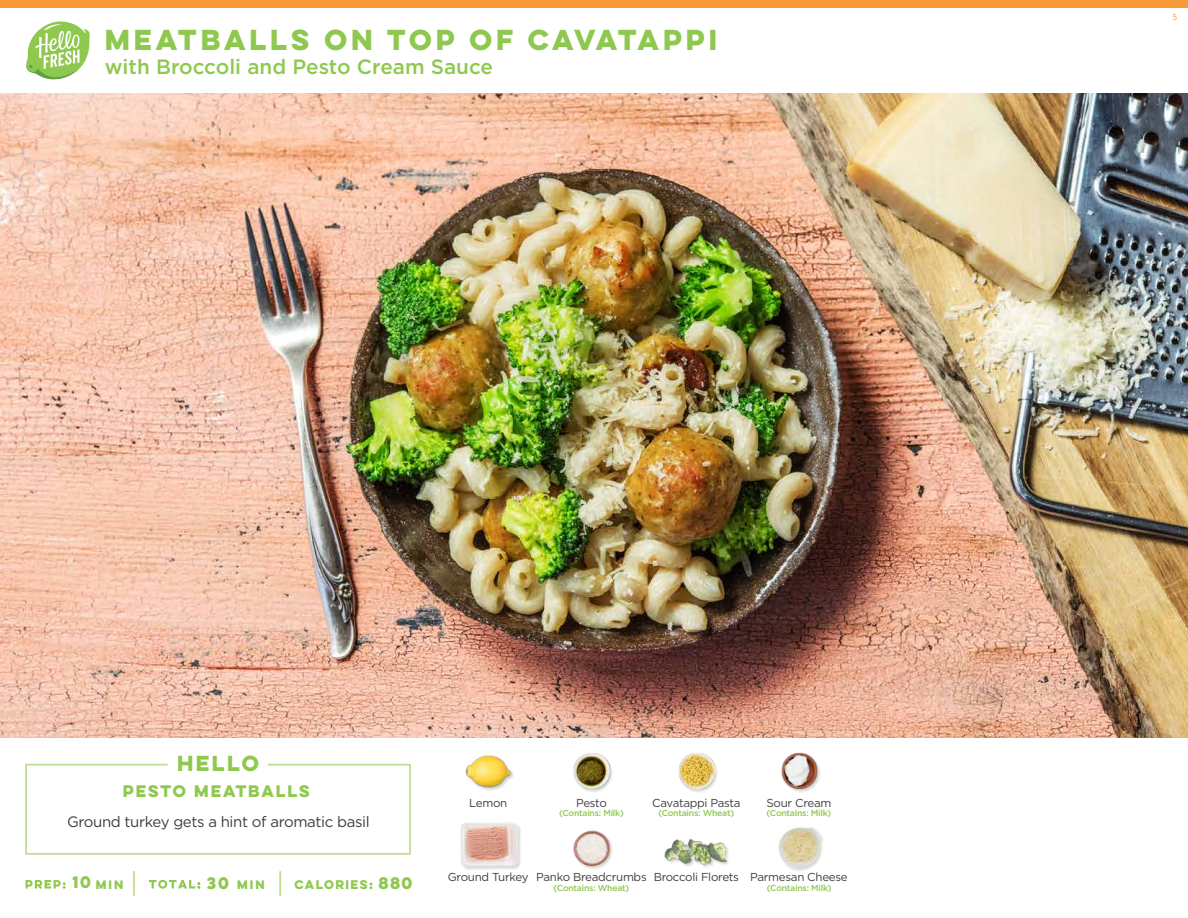
<style>
.page{position:relative;width:1188px;height:918px;background:#fff}
.page>*{position:absolute;margin:0;border:0;box-sizing:border-box;transform-origin:0 0}
.t1{font:700 25.8px "Lulo Clean One";letter-spacing:-.075em;color:#8fc84e}
.t2{font:500 20.7px "Gotham";color:#8fc84e}
.t3{font:700 19.5px "Lulo Clean One";letter-spacing:-.1em;color:#8fc84e}
.t4{font:15px "Gotham";letter-spacing:-.025em;color:#3e3e3f}
.t5{font:700 15px "Lulo Clean One";letter-spacing:-.1em;color:#8fc84e}
.t6{font:11.55px "Gotham";letter-spacing:-.025em;color:#3e3e3f}
.t7{font:700 11.25px "Lulo Clean One";letter-spacing:-.1em;color:#8fc84e}
.t8{font:700 10.95px "Lulo Clean One";letter-spacing:-.05em;color:#8fc84e}
.t9{font:9px "Source Sans Pro";color:#f89b39}
.t10{font:500 8.7px "Gotham";letter-spacing:-.025em;color:#8fc84e}
</style>
<div class="page">
<div style="left:0;top:0;width:1188px;height:8px;background:#f89b39"></div>
<img style="left:0;top:93px;width:1188px;height:644px">
<svg style="left:25px;top:763px;width:386px;height:92px"></svg>
<img style="left:465px;top:755px;width:48px;height:35px">
<div style="left:459px;top:823px;width:63px;height:48px;background:#231f20;opacity:.2"></div>
<img style="left:459px;top:822px;width:63px;height:46px">
<img style="left:678px;top:753px;width:39px;height:39px">
<div style="left:665px;top:839px;width:65px;height:30px;background:#231f20;opacity:.2"></div>
<img style="left:665px;top:839px;width:62px;height:29px">
<img style="left:573px;top:753px;width:39px;height:39px">
<div style="left:573px;top:830px;width:41px;height:40px;background:#231f20;opacity:.2"></div>
<img style="left:573px;top:830px;width:41px;height:38px">
<img style="left:781px;top:752px;width:39px;height:40px">
<div style="left:778px;top:827px;width:46px;height:45px;background:#231f20;opacity:.2"></div>
<img style="left:778px;top:827px;width:46px;height:41px">
<hr style="left:133px;top:871px;width:2px;height:25px;background:#bedb8e">
<hr style="left:279px;top:871px;width:2px;height:25px;background:#bedb8e">
<svg style="left:26px;top:21px;width:64px;height:59px"></svg>
<svg style="left:26px;top:880px;width:40px;height:9px"></svg>
<svg style="left:149px;top:880px;width:51px;height:9px"></svg>
<h1 class="t1" style="left:105px;top:20px;width:620px">MEATBALLS ON TOP OF CAVATAPPI</h1>
<h2 class="t2" style="left:105px;top:53px;width:390px">with Broccoli and Pesto Cream Sauce</h2>
<h3 class="t3" style="left:177px;top:748px;width:88px">HELLO</h3>
<p class="t5" style="left:123px;top:779px;width:192px">PESTO MEATBALLS</p>
<p class="t4" style="left:67px;top:812px;width:304px">Ground turkey gets a hint of aromatic basil</p>
<p class="t6" style="left:469px;top:795px;width:40px">Lemon</p>
<p class="t6" style="left:576px;top:795px;width:32px">Pesto</p>
<p class="t10" style="left:559px;top:807px;width:66px">(Contains: Milk)</p>
<p class="t6" style="left:652px;top:795px;width:90px">Cavatappi Pasta</p>
<p class="t6" style="left:767px;top:795px;width:66px">Sour Cream</p>
<p class="t10" style="left:658px;top:807px;width:77px">(Contains: Wheat)</p>
<p class="t10" style="left:767px;top:807px;width:66px">(Contains: Milk)</p>
<p class="t6" style="left:448px;top:870px;width:82px">Ground Turkey</p>
<p class="t6" style="left:536px;top:870px;width:112px">Panko Breadcrumbs</p>
<p class="t6" style="left:654px;top:870px;width:87px">Broccoli Florets</p>
<p class="t6" style="left:750px;top:870px;width:99px">Parmesan Cheese</p>
<p class="t5" style="left:72px;top:871px;width:24px">10</p>
<p class="t5" style="left:207px;top:871px;width:27px">30</p>
<p class="t5" style="left:379px;top:871px;width:39px">880</p>
<p class="t10" style="left:767px;top:882px;width:66px">(Contains: Milk)</p>
<p class="t8" style="left:96px;top:876px;width:31px">MIN</p>
<p class="t8" style="left:237px;top:876px;width:31px">MIN</p>
<p class="t7" style="left:295px;top:876px;width:83px">CALORIES:</p>
<p class="t10" style="left:554px;top:882px;width:77px">(Contains: Wheat)</p>
<p class="t9" style="left:1173px;top:11px;width:6px">5</p>
</div>
